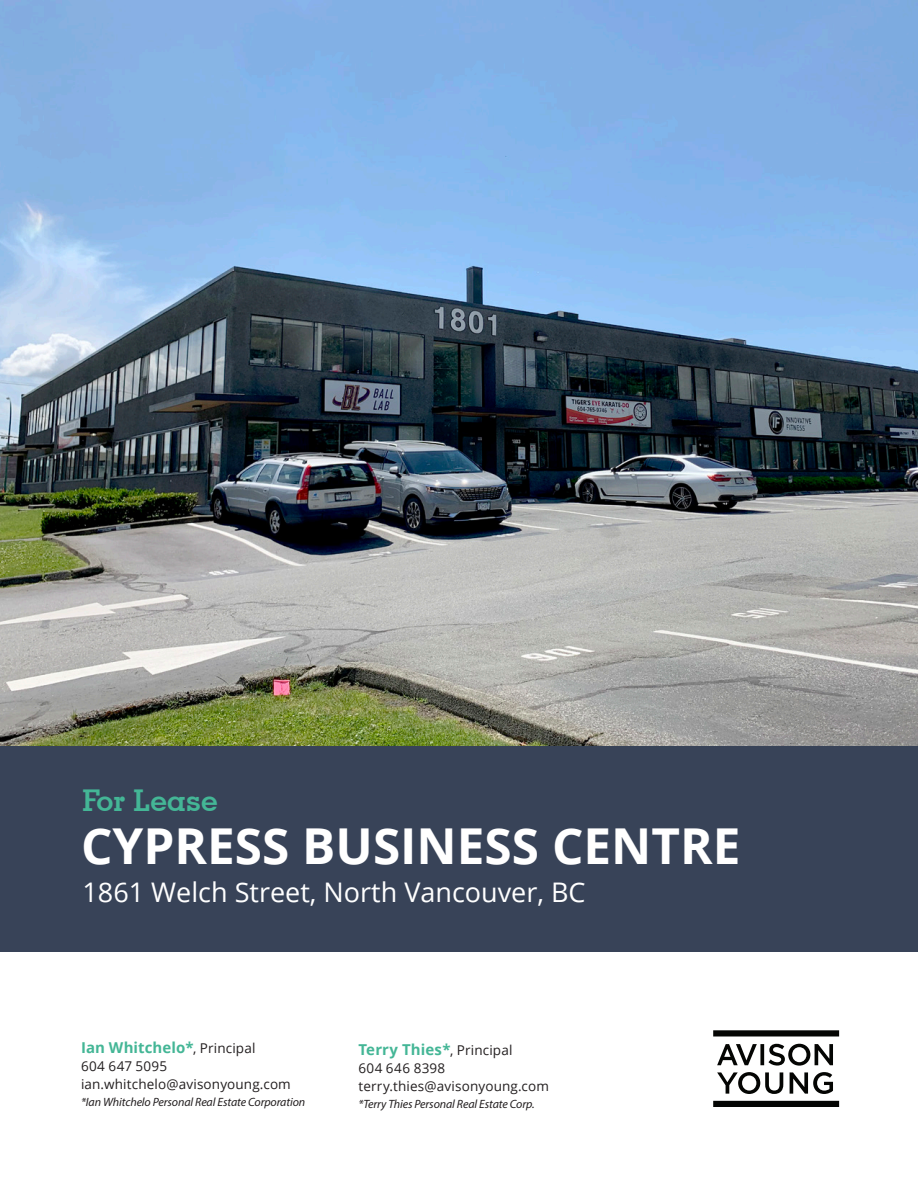
<style>
.page{position:relative;width:918px;height:1188px;background:#fff}
.page>*{position:absolute;margin:0;border:0;box-sizing:border-box;transform-origin:0 0}
.t1{font:700 49.5px "Open Sans";color:#fff}
.t2{font:700 30px "Geometric Slab 703 BT";color:#44b696}
.t3{font:27px "Open Sans";color:#fff}
.t4{font:700 15px "Open Sans";letter-spacing:.005em;color:#44b696}
.t5{font:13.5px "Open Sans";letter-spacing:.01em;color:#231f20}
.t6{font:italic 12px "Myriad Pro";letter-spacing:-.01em;color:#231f20}
.s1{font-weight:400;font-size:13.5px;color:#231f20}
</style>
<div class="page">
<svg style="left:713px;top:1030px;width:126px;height:6px"></svg>
<svg style="left:713px;top:1101px;width:126px;height:6px"></svg>
<svg style="left:717px;top:1044px;width:116px;height:22px"></svg>
<svg style="left:717px;top:1072px;width:66px;height:22px"></svg>
<svg style="left:790px;top:1072px;width:43px;height:22px"></svg>
<img style="left:0;top:0;width:918px;height:746px">
<div style="left:0;top:746px;width:918px;height:206px;background:#384358"></div>
<p class="t2" style="left:82px;top:782px;width:137px">For Lease</p>
<p class="t1" style="left:81px;top:811px;width:661px">CYPRESS BUSINESS CENTRE</p>
<p class="t3" style="left:82px;top:874px;width:505px">1861 Welch Street, North Vancouver, BC</p>
<p class="t4" style="left:81px;top:1037px;width:176px">Ian Whitchelo*<span class="s1">, Principal</span></p>
<p class="t5" style="left:81px;top:1057px;width:88px">604 647 5095</p>
<p class="t5" style="left:81px;top:1075px;width:211px">ian.whitchelo@avisonyoung.com</p>
<p class="t6" style="left:81px;top:1094px;width:226px">*Ian Whitchelo Personal Real Estate Corporation</p>
<p class="t4" style="left:358px;top:1039px;width:155px">Terry Thies*<span class="s1">, Principal</span></p>
<p class="t5" style="left:358px;top:1059px;width:88px">604 646 8398</p>
<p class="t5" style="left:358px;top:1077px;width:192px">terry.thies@avisonyoung.com</p>
<p class="t6" style="left:358px;top:1096px;width:178px">*Terry Thies Personal Real Estate Corp.</p>
</div>
